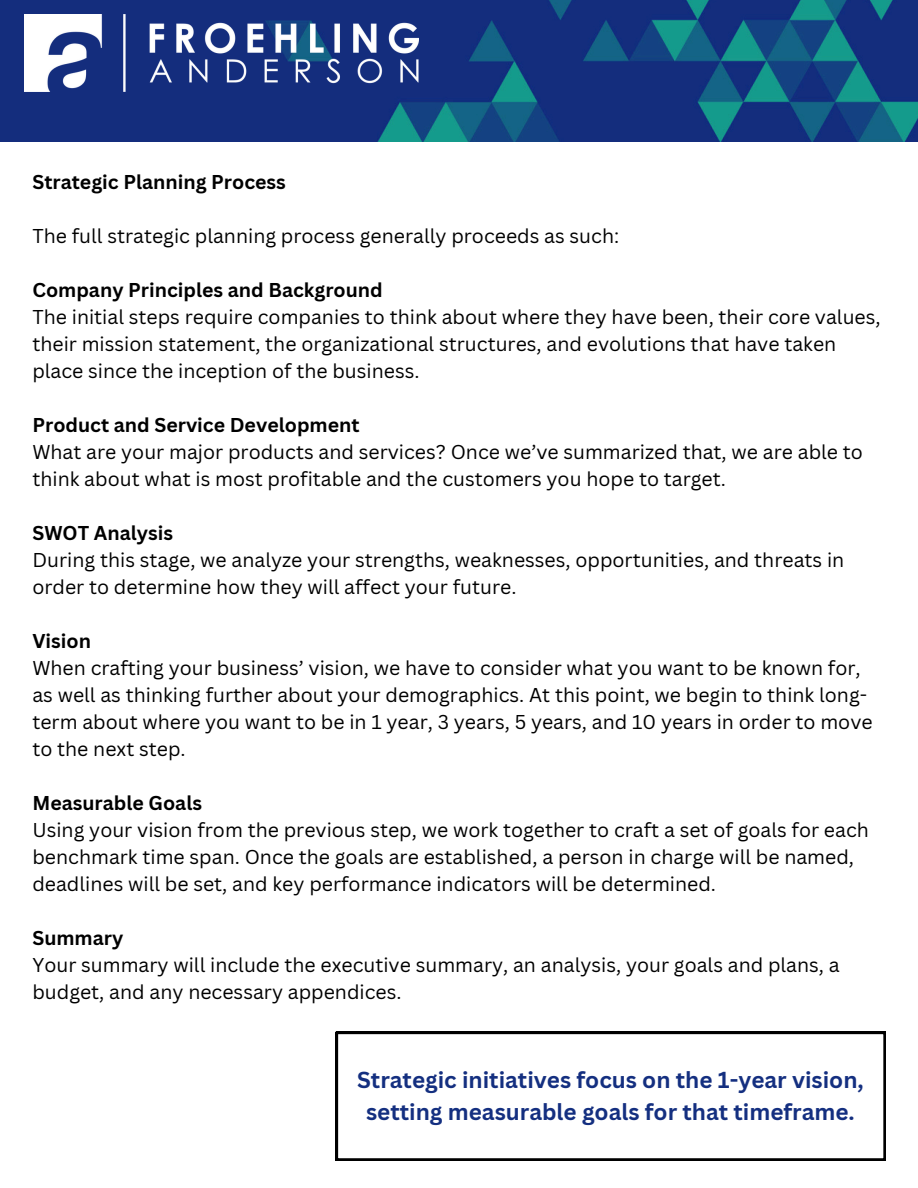
<style>
.page{position:relative;width:918px;height:1188px;background:#fff}
.page>*{position:absolute;margin:0;border:0;box-sizing:border-box;transform-origin:0 0}
.t1{font:700 22.5px/31.5px "Canva Sans";color:#142f80;text-align:center}
.t2{font:19.5px/27px "Canva Sans";color:#000}
.t3{font:700 19.5px "Canva Sans";color:#000}
</style>
<div class="page">
<img style="left:0;top:0;width:918px;height:142px">
<img style="left:24px;top:14px;width:394px;height:78px">
<svg style="left:336px;top:1032px;width:550px;height:128px"></svg>
<p class="t3" style="left:32px;top:169px;width:255px">Strategic Planning Process</p>
<p class="t2" style="left:32px;top:222px;width:588px">The full strategic planning process generally proceeds as such:</p>
<p class="t3" style="left:32px;top:277px;width:352px">Company Principles and Background</p>
<p class="t2" style="left:32px;top:303px;width:850px">The initial steps require companies to think about where they have been, their core values, their mission statement, the organizational structures, and evolutions that have taken place since the inception of the business.</p>
<p class="t3" style="left:32px;top:412px;width:329px">Product and Service Development</p>
<p class="t2" style="left:32px;top:438px;width:832px">What are your major products and services? Once we’ve summarized that, we are able to think about what is most profitable and the customers you hope to target.</p>
<p class="t3" style="left:32px;top:520px;width:142px">SWOT Analysis</p>
<p class="t2" style="left:32px;top:546px;width:813px">During this stage, we analyze your strengths, weaknesses, opportunities, and threats in order to determine how they will affect your future.</p>
<p class="t3" style="left:32px;top:628px;width:60px">Vision</p>
<p class="t2" style="left:32px;top:654px;width:842px">When crafting your business’ vision, we have to consider what you want to be known for, as well as thinking further about your demographics. At this point, we begin to think long&shy;term about where you want to be in 1 year, 3 years, 5 years, and 10 years in order to move to the next step.</p>
<p class="t3" style="left:32px;top:790px;width:171px">Measurable Goals</p>
<p class="t2" style="left:32px;top:816px;width:838px">Using your vision from the previous step, we work together to craft a set of goals for each benchmark time span. Once the goals are established, a person in charge will be named, deadlines will be set, and key performance indicators will be determined.</p>
<p class="t3" style="left:32px;top:925px;width:92px">Summary</p>
<p class="t2" style="left:32px;top:951px;width:809px">Your summary will include the executive summary, an analysis, your goals and plans, a budget, and any necessary appendices.</p>
<h1 class="t1" style="left:357px;top:1064px;width:508px">Strategic initiatives focus on the 1-year vision, setting measurable goals for that timeframe.</h1>
</div>
